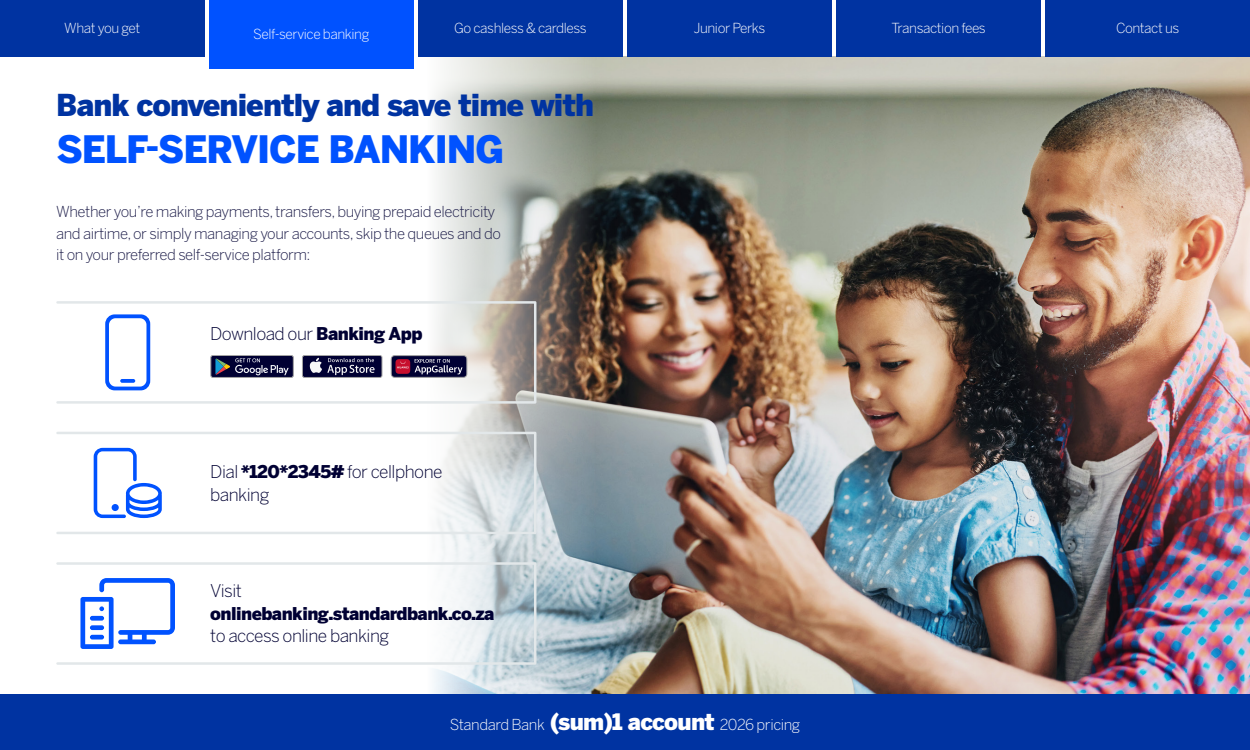
<style>
.page{position:relative;width:1250px;height:750px;background:#fff}
.page>*{position:absolute;margin:0;border:0;box-sizing:border-box;transform-origin:0 0}
.t1{font:900 37.5px "Benton Sans";letter-spacing:-.03em;color:#0052ff}
.t2{font:900 30px "Benton Sans";letter-spacing:-.03em;color:#0033a1}
.t3{font:300 17.5px/22.5px "Benton Sans";letter-spacing:-.03em;color:#003}
.t4{font:900 17.5px "Benton Sans";letter-spacing:-.03em;color:#003}
.t5{font:300 15px/21.2px "Benton Sans";letter-spacing:-.03em;color:#1a1a47}
.t6{font:300 15px "Benton Sans";letter-spacing:-.03em;color:#fff}
.t7{font:300 13.75px "Benton Sans";letter-spacing:-.03em;color:#fff}
.s1{font-weight:900}
.s2{font-weight:900;font-size:22.5px}
</style>
<div class="page">
<img style="left:612px;top:56px;width:638px;height:638px">
<svg style="left:175px;top:56px;width:437px;height:638px"></svg>
<div style="left:0;top:694px;width:1250px;height:56px;background:#0033a1"></div>
<div style="left:56px;top:432px;width:480px;height:102px;border:2px solid #e2e7e9"></div>
<svg style="left:94px;top:448px;width:68px;height:70px"></svg>
<div style="left:211px;top:356px;width:82px;height:21px;background:#003;border-radius:2px"></div>
<div style="left:211px;top:355px;width:83px;height:23px;border:1px solid #a3a3a3;border-radius:2px"></div>
<svg style="left:215px;top:358px;width:74px;height:18px"></svg>
<div style="left:302px;top:356px;width:80px;height:21px;background:#003;border-radius:2px"></div>
<div style="left:302px;top:355px;width:80px;height:23px;border:1px solid #a3a3a3;border-radius:2px"></div>
<svg style="left:310px;top:358px;width:65px;height:17px"></svg>
<svg style="left:390px;top:355px;width:78px;height:23px;background:#4a365a"></svg>
<div style="left:56px;top:301px;width:480px;height:103px;border:2px solid #e2e7e9"></div>
<svg style="left:105px;top:314px;width:45px;height:76px"></svg>
<div style="left:56px;top:562px;width:480px;height:103px;border:2px solid #e2e7e9"></div>
<svg style="left:80px;top:578px;width:95px;height:71px"></svg>
<div style="left:0;top:0;width:204px;height:56px;background:#0033a1"></div>
<div style="left:1046px;top:0;width:204px;height:56px;background:#0033a1"></div>
<div style="left:836px;top:0;width:205px;height:56px;background:#0033a1"></div>
<div style="left:418px;top:0;width:205px;height:56px;background:#0033a1"></div>
<div style="left:627px;top:0;width:205px;height:56px;background:#0033a1"></div>
<div style="left:209px;top:0;width:205px;height:69px;background:#0052ff"></div>
<p class="t7" style="left:64px;top:20px;width:78px">What you get</p>
<p class="t7" style="left:253px;top:20px;width:118px">Self-service banking</p>
<p class="t7" style="left:454px;top:20px;width:134px">Go cashless &amp; cardless</p>
<p class="t7" style="left:694px;top:20px;width:73px">Junior Perks</p>
<p class="t7" style="left:892px;top:20px;width:96px">Transaction fees</p>
<p class="t7" style="left:1116px;top:20px;width:65px">Contact us</p>
<h2 class="t2" style="left:56px;top:85px;width:539px">Bank conveniently and save time with</h2>
<h1 class="t1" style="left:56px;top:126px;width:450px">SELF-SERVICE BANKING</h1>
<p class="t5" style="left:56px;top:201px;width:446px">Whether you’re making payments, transfers, buying prepaid electricity and airtime, or simply managing your accounts, skip the queues and do it on your preferred self-service platform:</p>
<p class="t3" style="left:210px;top:322px;width:214px">Download our <span class="s1">Banking App</span></p>
<p class="t3" style="left:210px;top:461px;width:234px">Dial <span class="s1">*120*2345#</span> for cellphone banking</p>
<p class="t3" style="left:210px;top:580px;width:33px">Visit</p>
<p class="t4" style="left:210px;top:602px;width:286px">onlinebanking.standardbank.co.za</p>
<p class="t3" style="left:210px;top:625px;width:181px">to access online banking</p>
<p class="t6" style="left:450px;top:716px;width:352px">Standard Bank <span class="s2">(sum)1 account</span> 2026 pricing</p>
</div>
